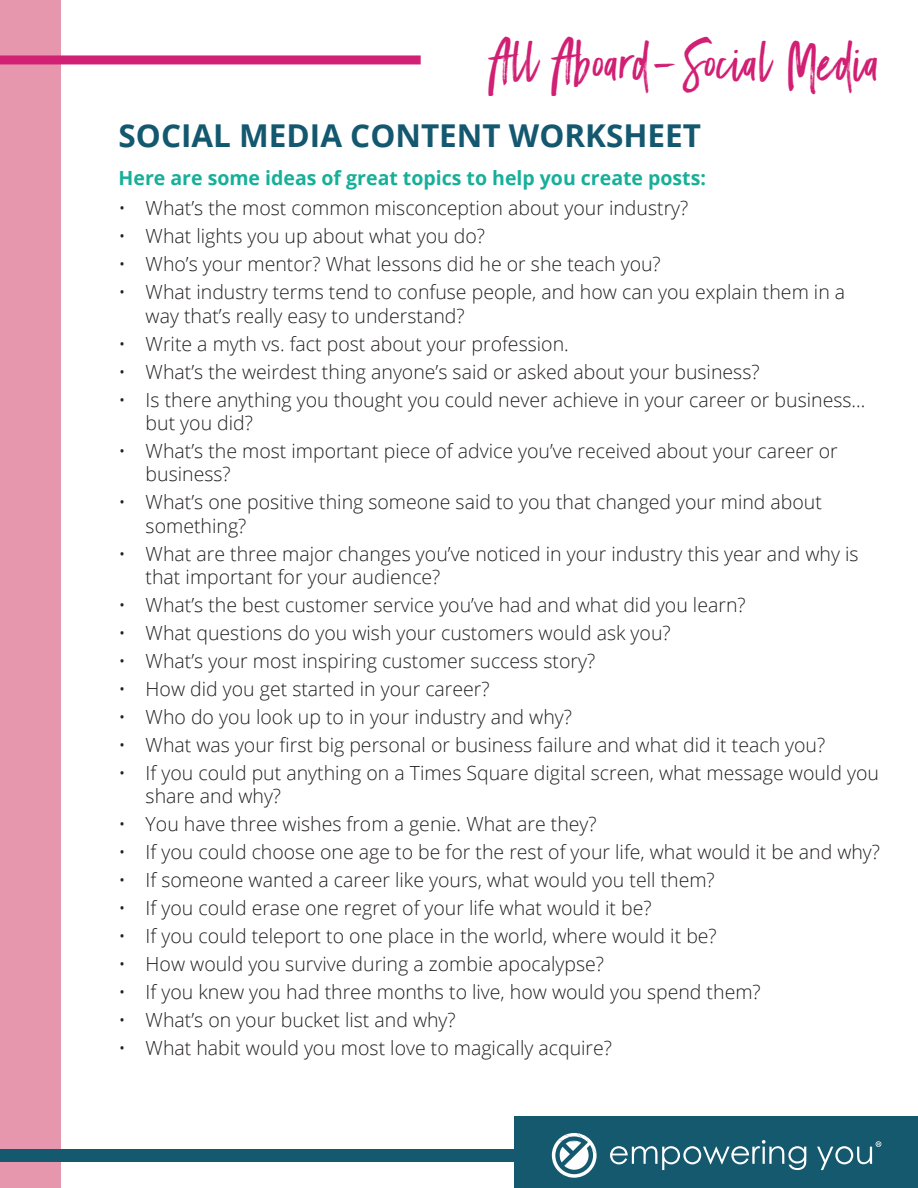
<style>
.page{position:relative;width:918px;height:1188px;background:#fff}
.page>*{position:absolute;margin:0;border:0;box-sizing:border-box;transform-origin:0 0}
.t1{font:49.5px "Black Diamond";letter-spacing:.03em;color:#d11f74}
.t2{font:700 31.5px "Open Sans";color:#13586f}
.t3{font:300 19.5px/23.4px "Open Sans";color:#231f20}
.t4{font:700 19.5px "Open Sans";color:#16af99}
</style>
<div class="page">
<div style="left:0;top:0;width:61px;height:1188px;background:#e697ad"></div>
<div style="left:515px;top:1116px;width:403px;height:72px;background:#15596f"></div>
<div style="left:0;top:1149px;width:516px;height:13px;background:#15596f"></div>
<div style="left:0;top:55px;width:421px;height:9px;background:#d22074"></div>
<svg style="left:552px;top:1133px;width:45px;height:45px"></svg>
<svg style="left:610px;top:1140px;width:196px;height:30px"></svg>
<svg style="left:817px;top:1141px;width:64px;height:29px"></svg>
<p class="t1" style="left:491px;top:30px;width:391px">All Aboard-Social Media</p>
<p class="t2" style="left:119px;top:114px;width:584px">SOCIAL MEDIA CONTENT WORKSHEET</p>
<p class="t4" style="left:119px;top:164px;width:589px">Here are some ideas of great topics to help you create posts:</p>
<p class="t3" style="left:119px;top:196px;width:571px">• What’s the most common misconception about your industry?</p>
<p class="t3" style="left:119px;top:224px;width:368px">• What lights you up about what you do?</p>
<p class="t3" style="left:119px;top:252px;width:544px">• Who’s your mentor? What lessons did he or she teach you?</p>
<p class="t3" style="left:146px;top:280px;width:701px;text-indent:-27px">• What industry terms tend to confuse people, and how can you explain them in a way that’s really easy to understand?</p>
<p class="t3" style="left:119px;top:331px;width:452px">• Write a myth vs. fact post about your profession.</p>
<p class="t3" style="left:119px;top:359px;width:643px">• What’s the weirdest thing anyone’s said or asked about your business?</p>
<p class="t3" style="left:146px;top:387px;width:721px;text-indent:-27px">• Is there anything you thought you could never achieve in your career or business… but you did?</p>
<p class="t3" style="left:146px;top:439px;width:694px;text-indent:-27px">• What’s the most important piece of advice you’ve received about your career or business?</p>
<p class="t3" style="left:146px;top:490px;width:678px;text-indent:-27px">• What’s one positive thing someone said to you that changed your mind about something?</p>
<p class="t3" style="left:146px;top:541px;width:714px;text-indent:-27px">• What are three major changes you’ve noticed in your industry this year and why is that important for your audience?</p>
<p class="t3" style="left:119px;top:593px;width:629px">• What’s the best customer service you’ve had and what did you learn?</p>
<p class="t3" style="left:119px;top:621px;width:554px">• What questions do you wish your customers would ask you?</p>
<p class="t3" style="left:119px;top:649px;width:478px">• What’s your most inspiring customer success story?</p>
<p class="t3" style="left:119px;top:677px;width:373px">• How did you get started in your career?</p>
<p class="t3" style="left:119px;top:705px;width:455px">• Who do you look up to in your industry and why?</p>
<p class="t3" style="left:119px;top:733px;width:708px">• What was your first big personal or business failure and what did it teach you?</p>
<p class="t3" style="left:146px;top:761px;width:735px;text-indent:-27px">• If you could put anything on a Times Square digital screen, what message would you share and why?</p>
<p class="t3" style="left:119px;top:812px;width:480px">• You have three wishes from a genie. What are they?</p>
<p class="t3" style="left:119px;top:840px;width:763px">• If you could choose one age to be for the rest of your life, what would it be and why?</p>
<p class="t3" style="left:119px;top:868px;width:598px">• If someone wanted a career like yours, what would you tell them?</p>
<p class="t3" style="left:119px;top:896px;width:535px">• If you could erase one regret of your life what would it be?</p>
<p class="t3" style="left:119px;top:924px;width:600px">• If you could teleport to one place in the world, where would it be?</p>
<p class="t3" style="left:119px;top:952px;width:487px">• How would you survive during a zombie apocalypse?</p>
<p class="t3" style="left:119px;top:980px;width:644px">• If you knew you had three months to live, how would you spend them?</p>
<p class="t3" style="left:119px;top:1008px;width:339px">• What’s on your bucket list and why?</p>
<p class="t3" style="left:119px;top:1036px;width:495px">• What habit would you most love to magically acquire?</p>
</div>
